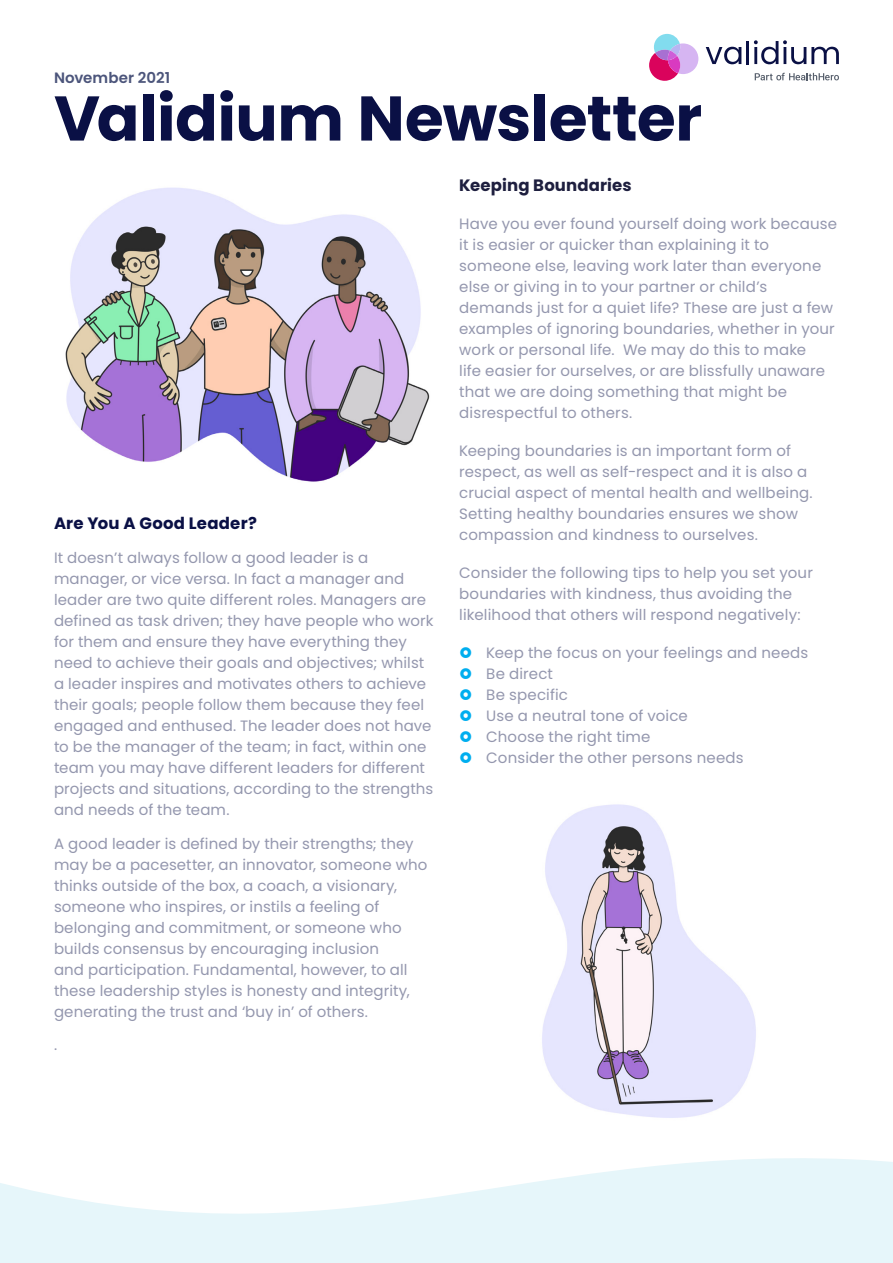
<style>
.page{position:relative;width:893px;height:1263px;background:#fff}
.page>*{position:absolute;margin:0;border:0;box-sizing:border-box;transform-origin:0 0}
.t1{font:700 63px "Poppins";letter-spacing:-.01em;color:#0a1045}
.t2{font:700 16.5px "Poppins";letter-spacing:.015em;color:#0a1045}
.t3{font:700 16.5px "Poppins";letter-spacing:.01em;color:#1e1f3f}
.t4{font:15px/21px "Poppins";letter-spacing:.01em;color:#9497ae}
.t5{font:600 15px "Poppins";letter-spacing:.005em;color:#4c557b}
</style>
<div class="page">
<svg style="left:0;top:1158px;width:893px;height:105px;fill:#e6f6fa"></svg>
<svg style="left:706px;top:47px;width:35px;height:17px"></svg>
<hr style="left:746px;top:41px;width:3px;height:23px;background:#0a1045">
<svg style="left:754px;top:40px;width:85px;height:24px"></svg>
<svg style="left:755px;top:73px;width:84px;height:7px"></svg>
<svg style="left:649px;top:34px;width:49px;height:47px"></svg>
<img style="left:65px;top:187px;width:365px;height:295px">
<img style="left:542px;top:804px;width:214px;height:314px">
<p class="t5" style="left:54px;top:69px;width:118px">November 2021</p>
<p class="t1" style="left:54px;top:82px;width:650px">Validium Newsletter</p>
<p class="t2" style="left:54px;top:514px;width:204px">Are You A Good Leader?</p>
<p class="t4" style="left:54px;top:547px;width:381px">It doesn’t always follow a good leader is a manager, or vice versa. In fact a manager and leader are two quite different roles. Managers are defined as task driven; they have people who work for them and ensure they have everything they need to achieve their goals and objectives; whilst a leader inspires and motivates others to achieve their goals; people follow them because they feel engaged and enthused. The leader does not have to be the manager of the team; in fact, within one team you may have different leaders for different projects and situations, according to the strengths and needs of the team.</p>
<p class="t4" style="left:54px;top:833px;width:375px">A good leader is defined by their strengths; they may be a pacesetter, an innovator, someone who thinks outside of the box, a coach, a visionary, someone who inspires, or instils a feeling of belonging and commitment, or someone who builds consensus by encouraging inclusion<br>and participation. Fundamental, however, to all these leadership styles is honesty and integrity, generating the trust and ‘buy in’ of others.</p>
<p class="t4" style="left:54px;top:1035px;width:5px">.</p>
<p class="t3" style="left:459px;top:175px;width:174px">Keeping Boundaries</p>
<p class="t4" style="left:459px;top:213px;width:379px">Have you ever found yourself doing work because it is easier or quicker than explaining it to someone else, leaving work later than everyone else or giving in to your partner or child’s demands just for a quiet life? These are just a few examples of ignoring boundaries, whether in your work or personal life. We may do this to make<br>life easier for ourselves, or are blissfully unaware that we are doing something that might be disrespectful to others.</p>
<p class="t4" style="left:459px;top:440px;width:355px">Keeping boundaries is an important form of respect, as well as self-respect and it is also a crucial aspect of mental health and wellbeing.<br>Setting healthy boundaries ensures we show compassion and kindness to ourselves.</p>
<p class="t4" style="left:459px;top:562px;width:355px">Consider the following tips to help you set your boundaries with kindness, thus avoiding the likelihood that others will respond negatively:</p>
<p class="t4" style="left:486px;top:642px;width:324px">Keep the focus on your feelings and needs</p>
<p class="t4" style="left:486px;top:663px;width:68px">Be direct</p>
<p class="t4" style="left:486px;top:684px;width:83px">Be specific</p>
<p class="t4" style="left:486px;top:705px;width:203px">Use a neutral tone of voice</p>
<p class="t4" style="left:486px;top:726px;width:166px">Choose the right time</p>
<p class="t4" style="left:486px;top:747px;width:259px">Consider the other persons needs</p>
</div>
